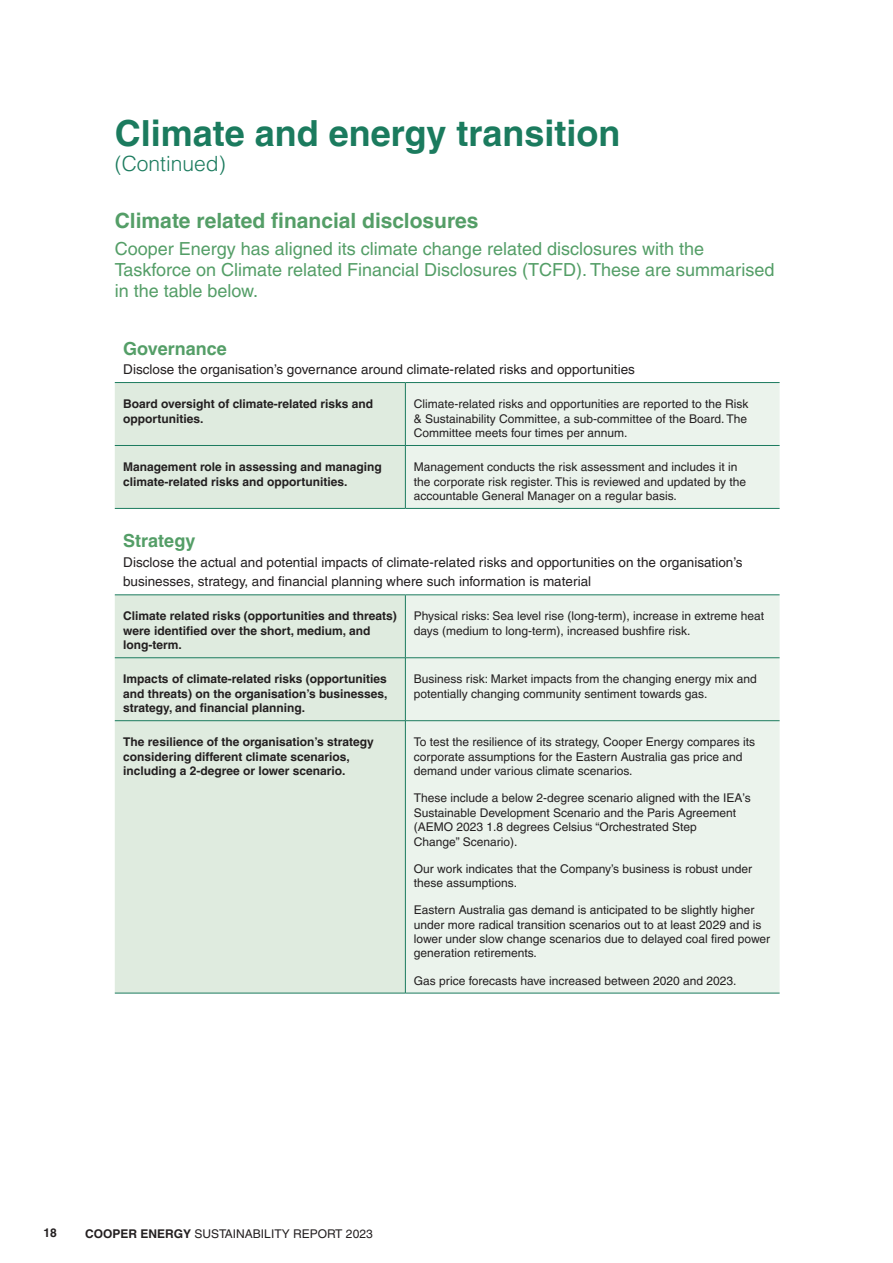
<style>
.page{position:relative;width:893px;height:1263px;background:#fff}
.page>*{position:absolute;margin:0;border:0;box-sizing:border-box;transform-origin:0 0}
.t1{font:700 36px "Helvetica LT Pro";color:#1b7b5e}
.t2{font:700 21px "Helvetica LT Pro";color:#549e67}
.t3{font:300 21px "Helvetica LT Pro";color:#1b7b5e}
.t4{font:18px/21px "Helvetica LT Pro";color:#549e67}
.t5{font:700 18px "Helvetica LT Pro";color:#549e67}
.t6{font:13.5px/19.5px "Helvetica LT Pro";color:#231f20}
.t7{font:12px/14.4px "Helvetica LT Pro";color:#231f20}
.t8{font:700 12px/14.4px "Helvetica LT Pro";color:#231f20}
.s1{font-weight:700}
</style>
<div class="page">
<div style="left:115px;top:383px;width:290px;height:125px;background:#dfebdf"></div>
<div style="left:406px;top:383px;width:374px;height:125px;background:#ebf3ec"></div>
<hr style="left:115px;top:382px;width:290px;height:1px;background:#1b7b5e">
<hr style="left:405px;top:382px;width:375px;height:1px;background:#1b7b5e">
<hr style="left:115px;top:508px;width:290px;height:1px;background:#1b7b5e">
<hr style="left:405px;top:508px;width:375px;height:1px;background:#1b7b5e">
<hr style="left:115px;top:445px;width:290px;height:1px;background:#1b7b5e">
<hr style="left:405px;top:445px;width:375px;height:1px;background:#1b7b5e">
<hr style="left:405px;top:383px;width:1px;height:62px;background:#1b7b5e">
<hr style="left:405px;top:446px;width:1px;height:62px;background:#1b7b5e">
<div style="left:115px;top:595px;width:290px;height:398px;background:#dfebdf"></div>
<div style="left:406px;top:595px;width:374px;height:398px;background:#ebf3ec"></div>
<hr style="left:115px;top:594px;width:290px;height:1px;background:#1b7b5e">
<hr style="left:405px;top:594px;width:375px;height:1px;background:#1b7b5e">
<hr style="left:115px;top:657px;width:290px;height:1px;background:#1b7b5e">
<hr style="left:405px;top:657px;width:375px;height:1px;background:#1b7b5e">
<hr style="left:115px;top:720px;width:290px;height:1px;background:#1b7b5e">
<hr style="left:405px;top:720px;width:375px;height:1px;background:#1b7b5e">
<hr style="left:115px;top:993px;width:290px;height:1px;background:#1b7b5e">
<hr style="left:405px;top:993px;width:375px;height:1px;background:#1b7b5e">
<hr style="left:405px;top:595px;width:1px;height:62px;background:#1b7b5e">
<hr style="left:405px;top:658px;width:1px;height:62px;background:#1b7b5e">
<hr style="left:405px;top:721px;width:1px;height:272px;background:#1b7b5e">
<h1 class="t1" style="left:115px;top:111px;width:507px">Climate and energy transition</h1>
<h2 class="t3" style="left:115px;top:150px;width:112px">(Continued)</h2>
<h2 class="t2" style="left:115px;top:207px;width:365px">Climate related financial disclosures</h2>
<h3 class="t4" style="left:115px;top:238px;width:661px">Cooper Energy has aligned its climate change related disclosures with the<br>Taskforce on Climate related Financial Disclosures (TCFD). These are summarised in the table below.</h3>
<h3 class="t5" style="left:123px;top:337px;width:105px">Governance</h3>
<p class="t6" style="left:123px;top:359px;width:513px">Disclose the organisation’s governance around climate-related risks and opportunities</p>
<p class="t8" style="left:123px;top:397px;width:251px">Board oversight of climate-related risks and opportunities.</p>
<p class="t7" style="left:414px;top:397px;width:336px;text-align:justify">Climate-related risks and opportunities are reported to the Risk &amp; Sustainability Committee, a sub-committee of the Board. The Committee meets four times per annum.</p>
<p class="t8" style="left:123px;top:460px;width:260px">Management role in assessing and managing climate-related risks and opportunities.</p>
<p class="t7" style="left:414px;top:460px;width:334px">Management conducts the risk assessment and includes it in the corporate risk register. This is reviewed and updated by the accountable General Manager on a regular basis.</p>
<h3 class="t5" style="left:123px;top:530px;width:74px">Strategy</h3>
<p class="t6" style="left:123px;top:552px;width:621px">Disclose the actual and potential impacts of climate-related risks and opportunities on the organisation’s businesses, strategy, and financial planning where such information is material</p>
<p class="t8" style="left:123px;top:609px;width:275px">Climate related risks (opportunities and threats) were identified over the short, medium, and long-term.</p>
<p class="t7" style="left:414px;top:609px;width:352px">Physical risks: Sea level rise (long-term), increase in extreme heat days (medium to long-term), increased bushfire risk.</p>
<p class="t8" style="left:123px;top:672px;width:266px;text-align:justify">Impacts of climate-related risks (opportunities and threats) on the organisation’s businesses, strategy, and financial planning.</p>
<p class="t7" style="left:414px;top:672px;width:344px">Business risk: Market impacts from the changing energy mix and potentially changing community sentiment towards gas.</p>
<p class="t8" style="left:123px;top:735px;width:252px">The resilience of the organisation’s strategy considering different climate scenarios, including a 2-degree or lower scenario.</p>
<p class="t7" style="left:414px;top:735px;width:343px">To test the resilience of its strategy, Cooper Energy compares its corporate assumptions for the Eastern Australia gas price and demand under various climate scenarios.</p>
<p class="t7" style="left:414px;top:791px;width:338px">These include a below 2-degree scenario aligned with the IEA’s Sustainable Development Scenario and the Paris Agreement (AEMO 2023 1.8 degrees Celsius “Orchestrated Step<br>Change” Scenario).</p>
<p class="t7" style="left:414px;top:861px;width:340px">Our work indicates that the Company’s business is robust under these assumptions.</p>
<p class="t7" style="left:414px;top:903px;width:358px">Eastern Australia gas demand is anticipated to be slightly higher under more radical transition scenarios out to at least 2029 and is lower under slow change scenarios due to delayed coal fired power generation retirements.</p>
<p class="t7" style="left:414px;top:973px;width:324px">Gas price forecasts have increased between 2020 and 2023.</p>
<p class="t8" style="left:43px;top:1226px;width:15px">18</p>
<p class="t7" style="left:85px;top:1226px;width:289px"><span class="s1">COOPER ENERGY</span> SUSTAINABILITY REPORT 2023</p>
</div>
